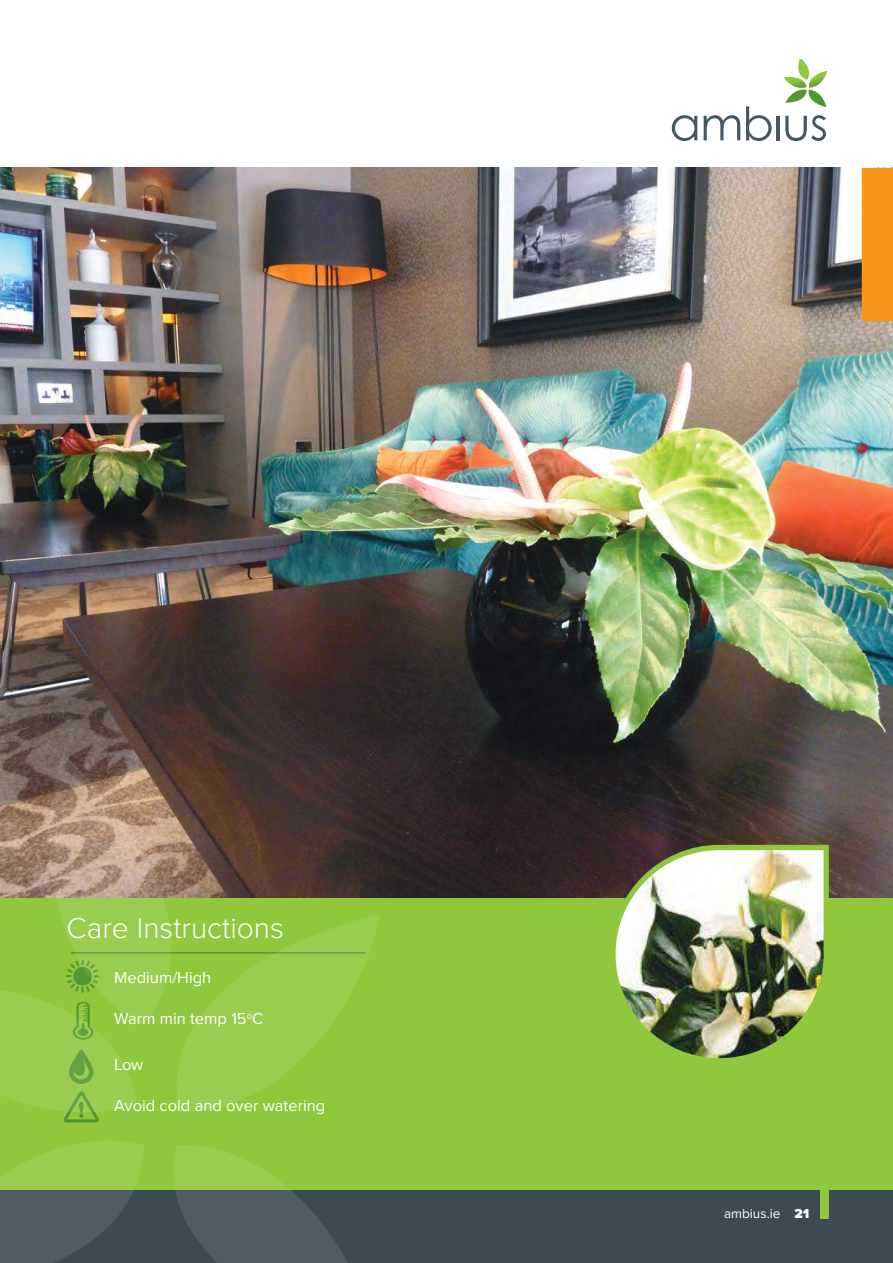
<style>
.page{position:relative;width:893px;height:1263px;background:#fff}
.page>*{position:absolute;margin:0;border:0;box-sizing:border-box;transform-origin:0 0}
.t1{font:300 30px "Proxima Nova";color:#fff}
.t2{font:16.5px "Proxima Nova";color:#fff}
.t3{font:13.5px "Proxima Nova";color:#fff}
.s1{font-weight:900}
</style>
<div class="page">
<div style="left:380px;top:897px;width:513px;height:293px;background:#90c73d"></div>
<svg style="left:784px;top:59px;width:43px;height:48px"></svg>
<svg style="left:672px;top:115px;width:25px;height:26px"></svg>
<svg style="left:704px;top:115px;width:36px;height:25px"></svg>
<svg style="left:746px;top:106px;width:26px;height:35px"></svg>
<hr style="left:776px;top:116px;width:3px;height:24px;background:#455862">
<svg style="left:785px;top:115px;width:41px;height:26px"></svg>
<div style="left:0;top:1190px;width:893px;height:73px;background:#3c4b53"></div>
<div style="left:821px;top:1189px;width:8px;height:30px;background:#90c73d"></div>
<img style="left:0;top:168px;width:893px;height:729px">
<img style="left:608px;top:842px;width:223px;height:224px">
<div style="left:862px;top:168px;width:31px;height:153px;background:#f9951b"></div>
<svg style="left:0;top:753px;width:380px;height:510px;background:#80994c"></svg>
<h1 class="t1" style="left:67px;top:914px;width:219px">Care Instructions</h1>
<p class="t2" style="left:114px;top:965px;width:99px">Medium/High</p>
<p class="t2" style="left:114px;top:1006px;width:151px">Warm min temp 15<sup>o</sup>C</p>
<p class="t2" style="left:114px;top:1053px;width:31px">Low</p>
<p class="t2" style="left:114px;top:1093px;width:213px">Avoid cold and over watering</p>
<p class="t3" style="left:724px;top:1203px;width:87px">ambius.ie <span class="s1">21</span></p>
</div>
